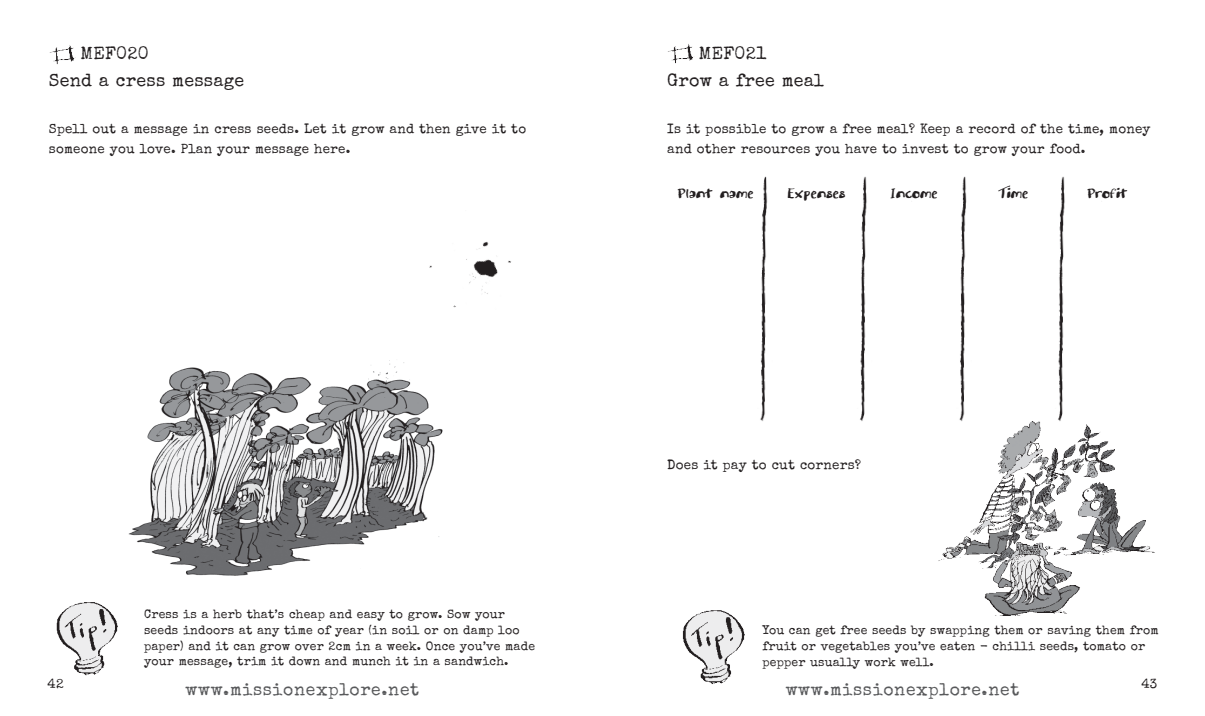
<style>
.page{position:relative;width:1205px;height:716px;background:#fff}
.page>*{position:absolute;margin:0;border:0;box-sizing:border-box;transform-origin:0 0}
.text_header{font:17.88px "Special Elite";letter-spacing:.015em;color:#231f20}
.header_mission_inden{font:17.88px "Special Elite";letter-spacing:.015em;color:#231f20}
.text_header-2{font:17.5px "Special Elite";letter-spacing:.04em;color:#58595b}
.text{font:13.38px/20.1px "Special Elite";letter-spacing:.015em;color:#231f20}
.text-2{font:13.38px "inkymess";letter-spacing:.025em;color:#231f20}
.warning{font:12.25px/15.6px "Special Elite";letter-spacing:.015em;color:#231f20}
</style>
<div class="page">
<img style="left:49px;top:45px;width:27px;height:20px">
<img style="left:668px;top:44px;width:25px;height:20px">
<img style="left:938px;top:421px;width:217px;height:195px">
<img style="left:682px;top:610px;width:63px;height:74px">
<img style="left:760px;top:176px;width:8px;height:245px">
<img style="left:860px;top:176px;width:7px;height:245px">
<img style="left:943px;top:176px;width:40px;height:255px">
<img style="left:1041px;top:176px;width:40px;height:255px">
<img style="left:128px;top:360px;width:315px;height:216px">
<img style="left:56px;top:602px;width:62px;height:74px">
<img style="left:429px;top:241px;width:82px;height:67px">
<p class="header_mission_inden" style="left:81px;top:42px;width:70px">MEF020</p>
<p class="text_header" style="left:49px;top:69px;width:197px">Send a cress message</p>
<p class="text" style="left:49px;top:119px;width:479px">Spell out a message in cress seeds. Let it grow and then give it to someone you love. Plan your message here.</p>
<p class="header_mission_inden" style="left:699px;top:42px;width:69px">MEF021</p>
<p class="text_header" style="left:667px;top:69px;width:158px">Grow a free meal</p>
<p class="text" style="left:667px;top:119px;width:485px">Is it possible to grow a free meal? Keep a record of the time, money and other resources you have to invest to grow your food.</p>
<p class="text-2" style="left:678px;top:185px;width:77px">Plant name</p>
<p class="text-2" style="left:787px;top:185px;width:59px">Expenses</p>
<p class="text-2" style="left:890px;top:185px;width:49px">Income</p>
<p class="text-2" style="left:999px;top:185px;width:30px">Time</p>
<p class="text-2" style="left:1087px;top:185px;width:40px">Profit</p>
<p class="text" style="left:667px;top:454px;width:195px">Does it pay to cut corners?</p>
<p class="warning" style="left:144px;top:606px;width:392px">Cress is a herb that’s cheap and easy to grow. Sow your seeds indoors at any time of year (in soil or on damp loo paper) and it can grow over 2cm in a week. Once you’ve made your message, trim it down and munch it in a sandwich.</p>
<p class="text_header-2" style="left:186px;top:678px;width:235px">www.missionexplore.net</p>
<p class="text_header-2" style="left:786px;top:678px;width:235px">www.missionexplore.net</p>
<p class="warning" style="left:762px;top:622px;width:398px">You can get free seeds by swapping them or saving them from fruit or vegetables you’ve eaten - chilli seeds, tomato or pepper usually work well.</p>
<p class="text" style="left:48px;top:673px;width:18px">42</p>
<p class="text" style="left:1141px;top:673px;width:17px">43</p>
</div>
